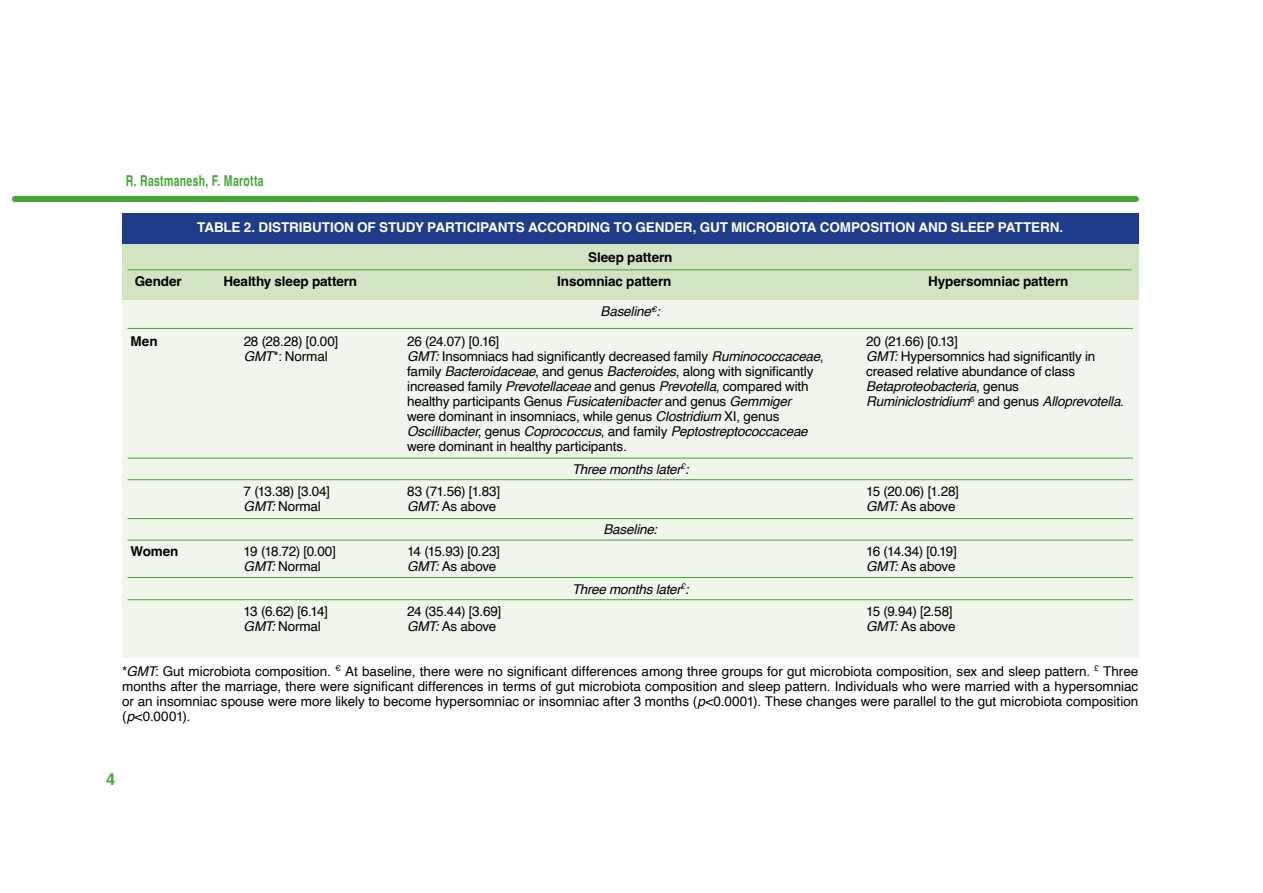
<style>
.page{position:relative;width:1263px;height:893px;background:#fff}
.page>*{position:absolute;margin:0;border:0;box-sizing:border-box;transform-origin:0 0}
.t1{font:700 16.5px "Helvetica";color:#44a635}
.t2{font:700 15px "Helvetica";letter-spacing:.03em;color:#44a635;scale:.7 1}
.t3{font:13.5px/15px "Helvetica";letter-spacing:-.01em;color:#000}
.t4{font:italic 13.5px "Helvetica";letter-spacing:-.015em;color:#000}
.t5{font:700 13.5px "Helvetica";letter-spacing:-.005em;color:#fff}
.t6{font:700 13.5px "Helvetica";letter-spacing:-.01em;color:#000}
.s1{font-style:italic}
.s2{font-style:normal}
</style>
<div class="page">
<div style="left:15px;top:196px;width:1121px;height:6px;background:#44a635"></div>
<div style="left:122px;top:213px;width:1016px;height:32px;background:#1f3c8b"></div>
<div style="left:122px;top:245px;width:1016px;height:55px;background:#d3e4c4"></div>
<div style="left:122px;top:300px;width:1016px;height:357px;background:#f1f6ec"></div>
<hr style="left:128px;top:458px;width:1005px;height:1px;background:#44a635">
<hr style="left:128px;top:269px;width:1003px;height:1px;background:#44a635">
<hr style="left:128px;top:540px;width:1005px;height:1px;background:#44a635">
<hr style="left:128px;top:577px;width:1005px;height:1px;background:#44a635">
<hr style="left:128px;top:599px;width:1005px;height:1px;background:#44a635">
<hr style="left:128px;top:479px;width:1005px;height:1px;background:#44a635">
<hr style="left:128px;top:518px;width:1005px;height:1px;background:#44a635">
<hr style="left:128px;top:328px;width:1005px;height:1px;background:#44a635">
<p class="t2" style="left:126px;top:171px;width:199px">R. Rastmanesh, F. Marotta</p>
<p class="t5" style="left:197px;top:219px;width:867px">TABLE 2. DISTRIBUTION OF STUDY PARTICIPANTS ACCORDING TO GENDER, GUT MICROBIOTA COMPOSITION AND SLEEP PATTERN.</p>
<p class="t6" style="left:588px;top:249px;width:86px">Sleep pattern</p>
<p class="t6" style="left:135px;top:273px;width:48px">Gender</p>
<p class="t6" style="left:223px;top:273px;width:135px">Healthy sleep pattern</p>
<p class="t6" style="left:557px;top:273px;width:116px">Insomniac pattern</p>
<p class="t6" style="left:928px;top:273px;width:142px">Hypersomniac pattern</p>
<p class="t4" style="left:601px;top:301px;width:61px">Baseline<sup>€</sup>:</p>
<p class="t6" style="left:131px;top:333px;width:28px">Men</p>
<p class="t3" style="left:244px;top:334px;width:96px">28 (28.28) [0.00]</p>
<p class="t3" style="left:407px;top:334px;width:94px">26 (24.07) [0.16]</p>
<p class="t3" style="left:866px;top:334px;width:93px">20 (21.66) [0.13]</p>
<p class="t3" style="left:244px;top:349px;width:86px"><span class="s1">GMT</span>*: Normal</p>
<p class="t3" style="left:407px;top:349px;width:418px"><span class="s1">GMT:</span> Insomniacs had significantly decreased family <span class="s1">Ruminococcaceae</span>,</p>
<p class="t3" style="left:866px;top:349px;width:231px"><span class="s1">GMT:</span> Hypersomnics had significantly in</p>
<p class="t3" style="left:407px;top:364px;width:408px">family <span class="s1">Bacteroidaceae</span>, and genus <span class="s1">Bacteroides</span>, along with significantly</p>
<p class="t3" style="left:866px;top:364px;width:211px">creased relative abundance of class</p>
<p class="t3" style="left:407px;top:379px;width:403px">increased family <span class="s1">Prevotellaceae</span> and genus <span class="s1">Prevotella</span>, compared with</p>
<p class="t4" style="left:866px;top:376px;width:154px">Betaproteobacteria<span class="s2">, genus</span></p>
<p class="t3" style="left:407px;top:394px;width:386px">healthy participants Genus <span class="s1">Fusicatenibacter</span> and genus <span class="s1">Gemmiger</span></p>
<p class="t4" style="left:866px;top:391px;width:259px">Ruminiclostridium<sup>6</sup> <span class="s2">and genus</span> Alloprevotella<span class="s2">.</span></p>
<p class="t3" style="left:407px;top:409px;width:402px">were dominant in insomniacs, while genus <span class="s1">Clostridium</span> XI, genus<br><span class="s1">Oscillibacter</span>, genus <span class="s1">Coprococcus</span>, and family <span class="s1">Peptostreptococcaceae </span>were dominant in healthy participants.</p>
<p class="t4" style="left:572px;top:458px;width:118px">Three months later<sup>£</sup>:</p>
<p class="t3" style="left:244px;top:484px;width:88px">7 (13.38) [3.04]</p>
<p class="t3" style="left:407px;top:484px;width:94px">83 (71.56) [1.83]</p>
<p class="t3" style="left:866px;top:484px;width:94px">15 (20.06) [1.28]</p>
<p class="t3" style="left:244px;top:499px;width:79px"><span class="s1">GMT:</span> Normal</p>
<p class="t3" style="left:407px;top:499px;width:91px"><span class="s1">GMT:</span> As above</p>
<p class="t3" style="left:866px;top:499px;width:91px"><span class="s1">GMT:</span> As above</p>
<p class="t4" style="left:603px;top:518px;width:55px">Baseline:</p>
<p class="t6" style="left:131px;top:543px;width:49px">Women</p>
<p class="t3" style="left:244px;top:544px;width:94px">19 (18.72) [0.00]</p>
<p class="t3" style="left:407px;top:544px;width:94px">14 (15.93) [0.23]</p>
<p class="t3" style="left:866px;top:544px;width:92px">16 (14.34) [0.19]</p>
<p class="t3" style="left:244px;top:559px;width:79px"><span class="s1">GMT:</span> Normal</p>
<p class="t3" style="left:407px;top:559px;width:91px"><span class="s1">GMT:</span> As above</p>
<p class="t3" style="left:866px;top:559px;width:91px"><span class="s1">GMT:</span> As above</p>
<p class="t4" style="left:572px;top:578px;width:118px">Three months later<sup>£</sup>:</p>
<p class="t3" style="left:244px;top:604px;width:86px">13 (6.62) [6.14]</p>
<p class="t3" style="left:407px;top:604px;width:96px">24 (35.44) [3.69]</p>
<p class="t3" style="left:866px;top:604px;width:88px">15 (9.94) [2.58]</p>
<p class="t3" style="left:244px;top:619px;width:79px"><span class="s1">GMT:</span> Normal</p>
<p class="t3" style="left:407px;top:619px;width:91px"><span class="s1">GMT:</span> As above</p>
<p class="t3" style="left:866px;top:619px;width:91px"><span class="s1">GMT:</span> As above</p>
<p class="t3" style="left:122px;top:664px;width:1018px;text-align:justify">*<span class="s1">GMT</span>: Gut microbiota composition. <sup>€</sup> At baseline, there were no significant differences among three groups for gut microbiota composition, sex and sleep pattern. <sup>£</sup> Three months after the marriage, there were significant differences in terms of gut microbiota composition and sleep pattern. Individuals who were married with a hypersomniac or an insomniac spouse were more likely to become hypersomniac or insomniac after 3 months (<span class="s1">p</span>&lt;0.0001). These changes were parallel to the gut microbiota composition (<span class="s1">p</span>&lt;0.0001).</p>
<p class="t1" style="left:106px;top:769px;width:11px">4</p>
</div>
